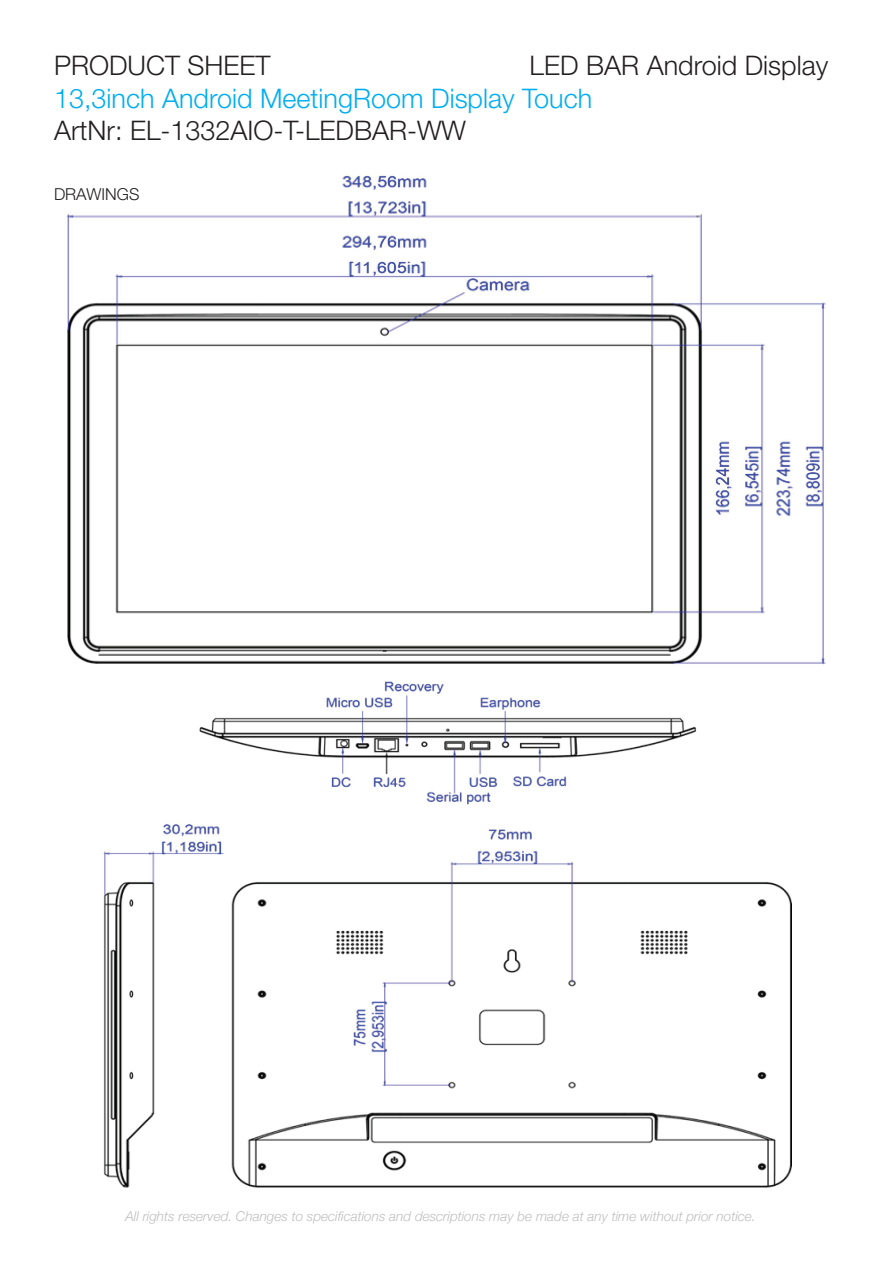
<style>
.page{position:relative;width:893px;height:1263px;background:#fff}
.page>*{position:absolute;margin:0;border:0;box-sizing:border-box;transform-origin:0 0}
.t1{font:300 27px "Helvetica Neue LT";color:#231f20}
.t2{font:300 27px "Helvetica Neue LT";color:#00aeef}
.t3{font:300 16.5px "Helvetica Neue LT";color:#231f20}
.t4{font:italic 300 13.5px "Helvetica Neue";color:#bfbebe}
</style>
<div class="page">
<img style="left:66px;top:174px;width:760px;height:491px">
<img style="left:199px;top:681px;width:498px;height:124px">
<img style="left:103px;top:823px;width:689px;height:365px">
<h1 class="t1" style="left:54px;top:49px;width:218px">PRODUCT SHEET</h1>
<h1 class="t1" style="left:530px;top:49px;width:300px">LED BAR Android Display</h1>
<h1 class="t2" style="left:54px;top:81px;width:540px">13,3inch Android MeetingRoom Display Touch</h1>
<h1 class="t1" style="left:54px;top:114px;width:414px">ArtNr: EL-1332AIO-T-LEDBAR-WW</h1>
<p class="t3" style="left:54px;top:184px;width:87px">DRAWINGS</p>
<p class="t4" style="left:125px;top:1205px;width:632px">All rights reserved. Changes to specifications and descriptions may be made at any time without prior notice.</p>
</div>
